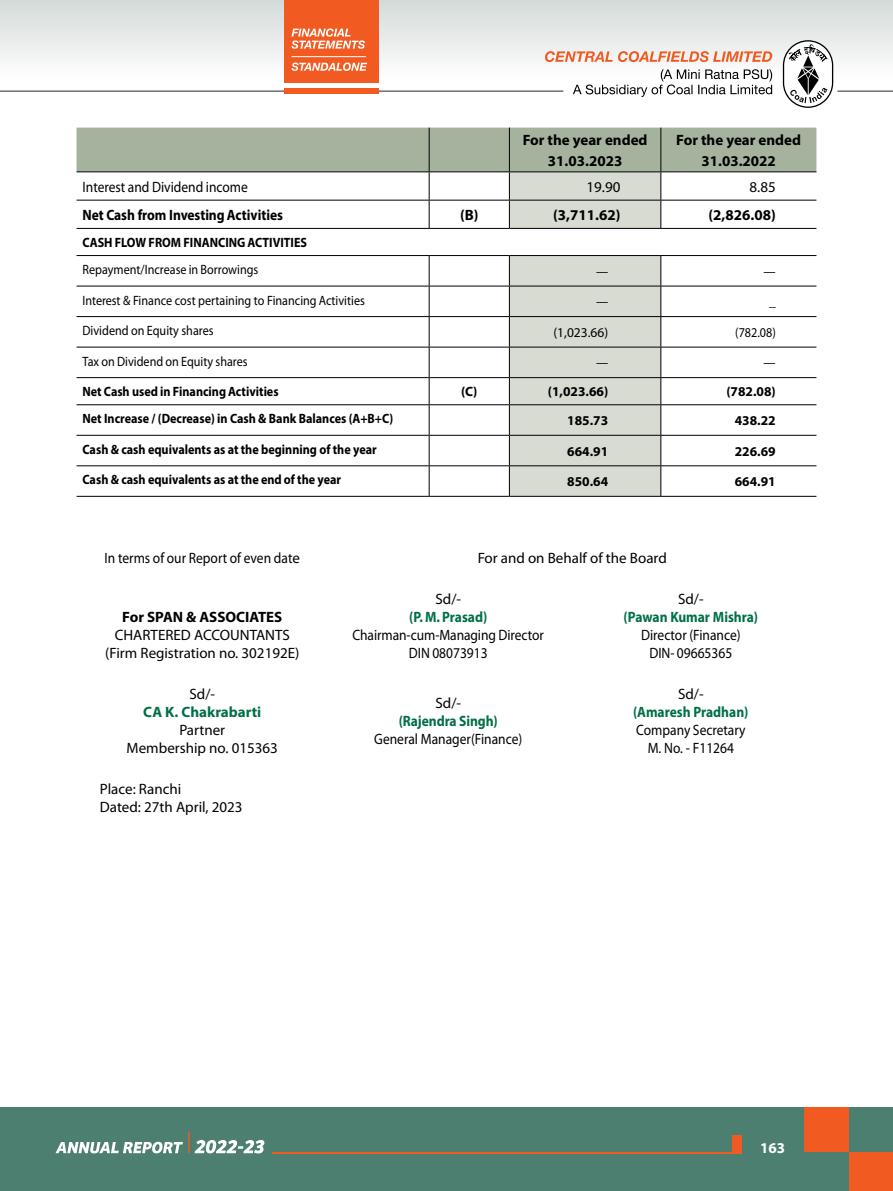
<style>
.page{position:relative;width:893px;height:1191px;background:#fff}
.page>*{position:absolute;margin:0;border:0;box-sizing:border-box;transform-origin:0 0}
.t1{font:15px/18px "Myriad Pro";color:#000;text-align:center}
.t2{font:700 15px/21px "Myriad Pro";color:#000;text-align:center}
.t3{font:15px "Myriad Pro";color:#000;scale:.9 1}
.t4{font:700 15px "Myriad Pro";color:#000;scale:.9 1}
.t5{font:700 15px "Myriad Pro";color:#fff}
.t6{font:700 13.5px/27.2px "Myriad Pro";color:#000;scale:.9 1}
.t7{font:13.5px "Myriad Pro";color:#000;scale:.9 1}
.t8{font:700 13.5px "Myriad Pro";color:#000}
.t9{font:13.5px "Myriad Pro";color:#000}
.s1{font-weight:400}
.s2{font-weight:700}
.s3{font-weight:700;color:#006f45}
</style>
<div class="page">
<div style="left:0;top:0;width:893px;height:122px;background:linear-gradient(to bottom,#d8dfdb,#fff)"></div>
<div style="left:0;top:1107px;width:893px;height:84px;background:#4c7f70"></div>
<div style="left:849px;top:1152px;width:44px;height:39px;background:#f15b22"></div>
<div style="left:804px;top:1107px;width:45px;height:45px;background:#f15b22"></div>
<svg style="left:545px;top:51px;width:227px;height:11px"></svg>
<svg style="left:573px;top:69px;width:199px;height:28px"></svg>
<svg style="left:783px;top:40px;width:50px;height:68px"></svg>
<hr style="left:0;top:90px;width:563px;height:2px;background:#6d6e70">
<hr style="left:837px;top:90px;width:56px;height:2px;background:#6d6e70">
<hr style="left:272px;top:1152px;width:462px;height:2px;background:#f15b22">
<div style="left:732px;top:1135px;width:9px;height:19px;background:#f15b22"></div>
<svg style="left:195px;top:1140px;width:69px;height:13px"></svg>
<svg style="left:56px;top:1141px;width:127px;height:12px"></svg>
<hr style="left:188px;top:1131px;width:2px;height:22px;background:#f15b22">
<div style="left:284px;top:89px;width:94px;height:5px;background:#f15b22"></div>
<div style="left:284px;top:0;width:94px;height:83px;background:#f15b22"></div>
<svg style="left:291px;top:28px;width:74px;height:21px"></svg>
<svg style="left:291px;top:63px;width:76px;height:8px"></svg>
<hr style="left:291px;top:56px;width:75px;height:1px;background:#fff">
<div style="left:510px;top:256px;width:150px;height:240px;background:#d7dbd2"></div>
<svg style="left:77px;top:128px;width:739px;height:100px"></svg>
<hr style="left:77px;top:228px;width:352px;height:1px;background:#000">
<hr style="left:429px;top:228px;width:80px;height:1px;background:#000">
<hr style="left:509px;top:228px;width:152px;height:1px;background:#000">
<hr style="left:661px;top:228px;width:155px;height:1px;background:#000">
<hr style="left:77px;top:255px;width:352px;height:1px;background:#000">
<hr style="left:429px;top:255px;width:80px;height:1px;background:#000">
<hr style="left:429px;top:256px;width:1px;height:30px;background:#000">
<hr style="left:509px;top:255px;width:152px;height:1px;background:#000">
<hr style="left:509px;top:256px;width:1px;height:30px;background:#000">
<hr style="left:661px;top:255px;width:155px;height:1px;background:#000">
<hr style="left:660px;top:256px;width:1px;height:30px;background:#000">
<hr style="left:77px;top:286px;width:352px;height:1px;background:#000">
<hr style="left:429px;top:286px;width:80px;height:1px;background:#000">
<hr style="left:429px;top:286px;width:1px;height:30px;background:#000">
<hr style="left:509px;top:286px;width:152px;height:1px;background:#000">
<hr style="left:509px;top:286px;width:1px;height:30px;background:#000">
<hr style="left:661px;top:286px;width:155px;height:1px;background:#000">
<hr style="left:660px;top:286px;width:1px;height:30px;background:#000">
<hr style="left:77px;top:316px;width:352px;height:1px;background:#000">
<hr style="left:429px;top:316px;width:80px;height:1px;background:#000">
<hr style="left:429px;top:317px;width:1px;height:30px;background:#000">
<hr style="left:509px;top:316px;width:152px;height:1px;background:#000">
<hr style="left:509px;top:317px;width:1px;height:30px;background:#000">
<hr style="left:661px;top:316px;width:155px;height:1px;background:#000">
<hr style="left:660px;top:317px;width:1px;height:30px;background:#000">
<hr style="left:77px;top:347px;width:352px;height:1px;background:#000">
<hr style="left:429px;top:347px;width:80px;height:1px;background:#000">
<hr style="left:429px;top:347px;width:1px;height:30px;background:#000">
<hr style="left:509px;top:347px;width:152px;height:1px;background:#000">
<hr style="left:509px;top:347px;width:1px;height:30px;background:#000">
<hr style="left:661px;top:347px;width:155px;height:1px;background:#000">
<hr style="left:660px;top:347px;width:1px;height:30px;background:#000">
<hr style="left:77px;top:377px;width:352px;height:1px;background:#000">
<hr style="left:429px;top:377px;width:80px;height:1px;background:#000">
<svg style="left:429px;top:378px;width:1px;height:26px"></svg>
<hr style="left:509px;top:377px;width:152px;height:1px;background:#000">
<svg style="left:509px;top:378px;width:1px;height:26px"></svg>
<hr style="left:661px;top:377px;width:155px;height:1px;background:#000">
<svg style="left:660px;top:378px;width:1px;height:26px"></svg>
<hr style="left:77px;top:404px;width:352px;height:1px;background:#000">
<hr style="left:429px;top:404px;width:80px;height:1px;background:#000">
<hr style="left:429px;top:405px;width:1px;height:30px;background:#000">
<hr style="left:509px;top:404px;width:152px;height:1px;background:#000">
<hr style="left:509px;top:405px;width:1px;height:30px;background:#000">
<hr style="left:661px;top:404px;width:155px;height:1px;background:#000">
<hr style="left:660px;top:405px;width:1px;height:30px;background:#000">
<hr style="left:77px;top:435px;width:352px;height:1px;background:#000">
<hr style="left:429px;top:435px;width:80px;height:1px;background:#000">
<svg style="left:429px;top:436px;width:1px;height:29px"></svg>
<hr style="left:509px;top:435px;width:152px;height:1px;background:#000">
<svg style="left:509px;top:436px;width:1px;height:29px"></svg>
<hr style="left:661px;top:435px;width:155px;height:1px;background:#000">
<svg style="left:660px;top:436px;width:1px;height:29px"></svg>
<hr style="left:77px;top:465px;width:352px;height:1px;background:#000">
<hr style="left:429px;top:465px;width:80px;height:1px;background:#000">
<hr style="left:429px;top:466px;width:1px;height:30px;background:#000">
<hr style="left:509px;top:465px;width:152px;height:1px;background:#000">
<hr style="left:509px;top:466px;width:1px;height:30px;background:#000">
<hr style="left:661px;top:465px;width:155px;height:1px;background:#000">
<hr style="left:660px;top:466px;width:1px;height:30px;background:#000">
<hr style="left:77px;top:496px;width:352px;height:1px;background:#000">
<hr style="left:429px;top:496px;width:80px;height:1px;background:#000">
<hr style="left:509px;top:496px;width:152px;height:1px;background:#000">
<hr style="left:661px;top:496px;width:155px;height:1px;background:#000">
<p class="t2" style="left:523px;top:129px;width:126px">For the year ended<br>31.03.2023</p>
<p class="t2" style="left:676px;top:129px;width:126px">For the year ended<br>31.03.2022</p>
<p class="t3" style="left:83px;top:177px;width:185px">Interest and Dividend income</p>
<p class="t1" style="left:586px;top:177px;width:35px">19.90</p>
<p class="t1" style="left:750px;top:177px;width:28px">8.85</p>
<p class="t4" style="left:83px;top:205px;width:224px">Net Cash from Investing Activities</p>
<p class="t2" style="left:460px;top:204px;width:20px">(B)</p>
<p class="t2" style="left:553px;top:204px;width:69px">(3,711.62)</p>
<p class="t2" style="left:709px;top:204px;width:69px">(2,826.08)</p>
<p class="t6" style="left:83px;top:228px;width:251px">CASH FLOW FROM FINANCING ACTIVITIES<br><span class="s1">Repayment/Increase in Borrowings</span></p>
<p class="t7" style="left:596px;top:263px;width:15px">—</p>
<p class="t7" style="left:764px;top:263px;width:15px">—</p>
<p class="t7" style="left:83px;top:292px;width:315px">Interest &amp; Finance cost pertaining to Financing Activities</p>
<p class="t7" style="left:596px;top:293px;width:15px">—</p>
<p class="t9" style="left:769px;top:293px;width:8px">_</p>
<p class="t7" style="left:83px;top:322px;width:147px">Dividend on Equity shares</p>
<p class="t9" style="left:553px;top:324px;width:56px">(1,023.66)</p>
<p class="t7" style="left:735px;top:324px;width:47px">(782.08)</p>
<p class="t7" style="left:83px;top:353px;width:185px">Tax on Dividend on Equity shares</p>
<p class="t7" style="left:596px;top:354px;width:15px">—</p>
<p class="t7" style="left:764px;top:354px;width:15px">—</p>
<p class="t6" style="left:83px;top:378px;width:219px">Net Cash used in Financing Activities</p>
<p class="t8" style="left:461px;top:383px;width:18px">(C)</p>
<p class="t8" style="left:548px;top:383px;width:62px">(1,023.66)</p>
<p class="t8" style="left:726px;top:383px;width:51px">(782.08)</p>
<p class="t6" style="left:83px;top:405px;width:347px">Net Increase / (Decrease) in Cash &amp; Bank Balances (A+B+C)</p>
<p class="t8" style="left:567px;top:412px;width:42px">185.73</p>
<p class="t8" style="left:735px;top:412px;width:42px">438.22</p>
<p class="t6" style="left:83px;top:435px;width:328px">Cash &amp; cash equivalents as at the beginning of the year</p>
<p class="t8" style="left:567px;top:442px;width:42px">664.91</p>
<p class="t8" style="left:735px;top:442px;width:42px">226.69</p>
<p class="t6" style="left:83px;top:466px;width:289px">Cash &amp; cash equivalents as at the end of the year</p>
<p class="t8" style="left:567px;top:473px;width:42px">850.64</p>
<p class="t8" style="left:735px;top:473px;width:42px">664.91</p>
<p class="t3" style="left:105px;top:548px;width:219px">In terms of our Report of even date</p>
<p class="t1" style="left:478px;top:548px;width:191px">For and on Behalf of the Board</p>
<p class="t1" style="left:105px;top:607px;width:196px"><span class="s2">For SPAN &amp; ASSOCIATES<br></span>CHARTERED ACCOUNTANTS (Firm Registration no. 302192E)</p>
<p class="t1" style="left:352px;top:589px;width:193px">Sd/-<br><span class="s3">(P. M. Prasad)<br></span>Chairman-cum-Managing Director<br>DIN 08073913</p>
<p class="t1" style="left:624px;top:589px;width:136px">Sd/-<br><span class="s3">(Pawan Kumar Mishra)<br></span>Director (Finance)<br>DIN- 09665365</p>
<p class="t1" style="left:127px;top:685px;width:153px">Sd/-<br><span class="s3">CA K. Chakrabarti<br></span>Partner<br>Membership no. 015363</p>
<p class="t1" style="left:374px;top:694px;width:150px">Sd/-<br><span class="s3">(Rajendra Singh)<br></span>General Manager(Finance)</p>
<p class="t1" style="left:633px;top:685px;width:117px">Sd/-<br><span class="s3">(Amaresh Pradhan)<br></span>Company Secretary<br>M. No. - F11264</p>
<p class="t1" style="left:100px;top:780px;width:144px;text-align:left">Place: Ranchi<br>Dated: 27th April, 2023</p>
<p class="t5" style="left:760px;top:1138px;width:26px">163</p>
</div>
